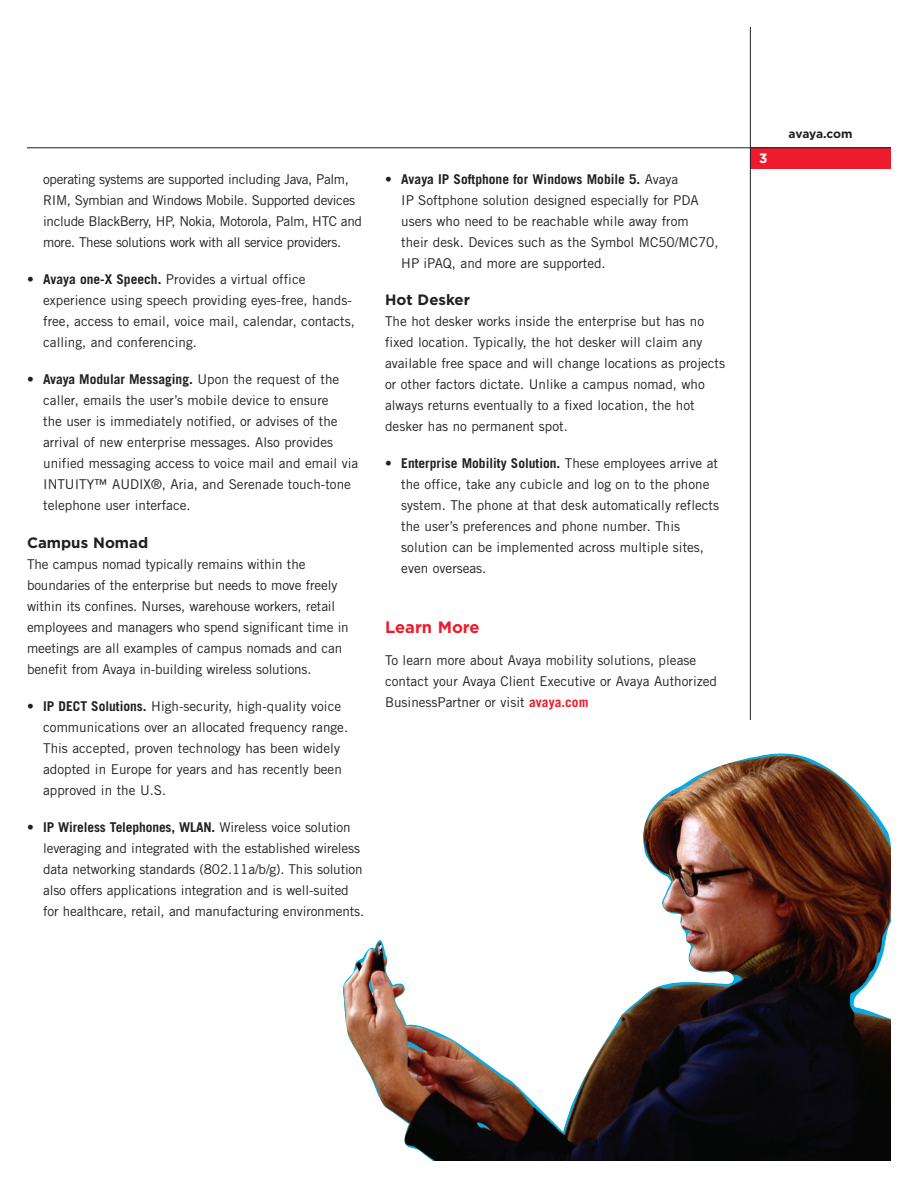
<style>
.page{position:relative;width:918px;height:1188px;background:#fff}
.page>*{position:absolute;margin:0;border:0;box-sizing:border-box;transform-origin:0 0}
.sub_head_PMS_485_cmy{font:700 16.5px "Gotham";color:#ee1b2c}
.second_subhead{font:700 15px "Gotham";color:#231f20}
.bullet_body{font:13.5px/21px "Trade Gothic";color:#231f20}
.body_copy{font:13.5px/21px "Trade Gothic";color:#231f20}
.bullet_body-2{font:13.5px/21px "Trade Gothic";letter-spacing:-.025em;color:#231f20}
.t1{font:700 13.5px "Gotham";color:#fff}
.t2{font:700 12px "Gotham";letter-spacing:-.02em;color:#231f20}
.s1{font-weight:700}
.s2{font-weight:700;color:#ee1b2c}
</style>
<div class="page">
<div style="left:750px;top:147px;width:141px;height:22px;background:#ee1b2c"></div>
<hr style="left:27px;top:147px;width:864px;height:1px;background:#231f20">
<hr style="left:750px;top:27px;width:1px;height:693px;background:#231f20">
<img style="left:343px;top:753px;width:548px;height:408px">
<p class="bullet_body-2" style="left:43px;top:169px;width:320px">operating systems are supported including Java, Palm, RIM, Symbian and Windows Mobile. Supported devices include BlackBerry, HP, Nokia, Motorola, Palm, HTC and more. These solutions work with all service providers.</p>
<p class="bullet_body" style="left:43px;top:269px;width:313px;text-indent:-16px">• <span class="s1">Avaya one-X Speech.</span> Provides a virtual office experience using speech providing eyes-free, hands&shy;free, access to email, voice mail, calendar, contacts, calling, and conferencing.</p>
<p class="bullet_body" style="left:43px;top:369px;width:317px;text-indent:-16px">• <span class="s1">Avaya Modular Messaging.</span> Upon the request of the caller, emails the user’s mobile device to ensure<br>the user is immediately notified, or advises of the arrival of new enterprise messages. Also provides unified messaging access to voice mail and email via INTUITY™ AUDIX®, Aria, and Serenade touch-tone telephone user interface.</p>
<p class="second_subhead" style="left:27px;top:534px;width:123px">Campus Nomad</p>
<p class="body_copy" style="left:27px;top:553px;width:323px">The campus nomad typically remains within the boundaries of the enterprise but needs to move freely within its confines. Nurses, warehouse workers, retail employees and managers who spend significant time in meetings are all examples of campus nomads and can benefit from Avaya in-building wireless solutions.</p>
<p class="bullet_body" style="left:43px;top:695px;width:306px;text-indent:-16px">• <span class="s1">IP DECT Solutions.</span> High-security, high-quality voice communications over an allocated frequency range.<br>This accepted, proven technology has been widely adopted in Europe for years and has recently been approved in the U.S.</p>
<p class="bullet_body" style="left:43px;top:817px;width:322px;text-indent:-16px">• <span class="s1">IP Wireless Telephones, WLAN.</span> Wireless voice solution leveraging and integrated with the established wireless data networking standards (802.11a/b/g). This solution also offers applications integration and is well-suited for healthcare, retail, and manufacturing environments.</p>
<p class="bullet_body" style="left:401px;top:169px;width:319px;text-indent:-16px">• <span class="s1">Avaya IP Softphone for Windows Mobile 5.</span> Avaya<br>IP Softphone solution designed especially for PDA users who need to be reachable while away from their desk. Devices such as the Symbol MC50/MC70, HP iPAQ, and more are supported.</p>
<p class="second_subhead" style="left:385px;top:291px;width:86px">Hot Desker</p>
<p class="body_copy" style="left:385px;top:311px;width:341px">The hot desker works inside the enterprise but has no fixed location. Typically, the hot desker will claim any available free space and will change locations as projects or other factors dictate. Unlike a campus nomad, who always returns eventually to a fixed location, the hot desker has no permanent spot.</p>
<p class="bullet_body" style="left:401px;top:453px;width:319px;text-indent:-16px">• <span class="s1">Enterprise Mobility Solution.</span> These employees arrive at the office, take any cubicle and log on to the phone system. The phone at that desk automatically reflects the user’s preferences and phone number. This solution can be implemented across multiple sites, even overseas.</p>
<p class="sub_head_PMS_485_cmy" style="left:385px;top:617px;width:96px">Learn More</p>
<p class="body_copy" style="left:385px;top:649px;width:333px">To learn more about Avaya mobility solutions, please contact your Avaya Client Executive or Avaya Authorized<br>BusinessPartner or visit <span class="s2">avaya.com</span></p>
<p class="t1" style="left:759px;top:150px;width:10px">3</p>
<p class="t2" style="left:789px;top:127px;width:65px">avaya.com</p>
</div>
